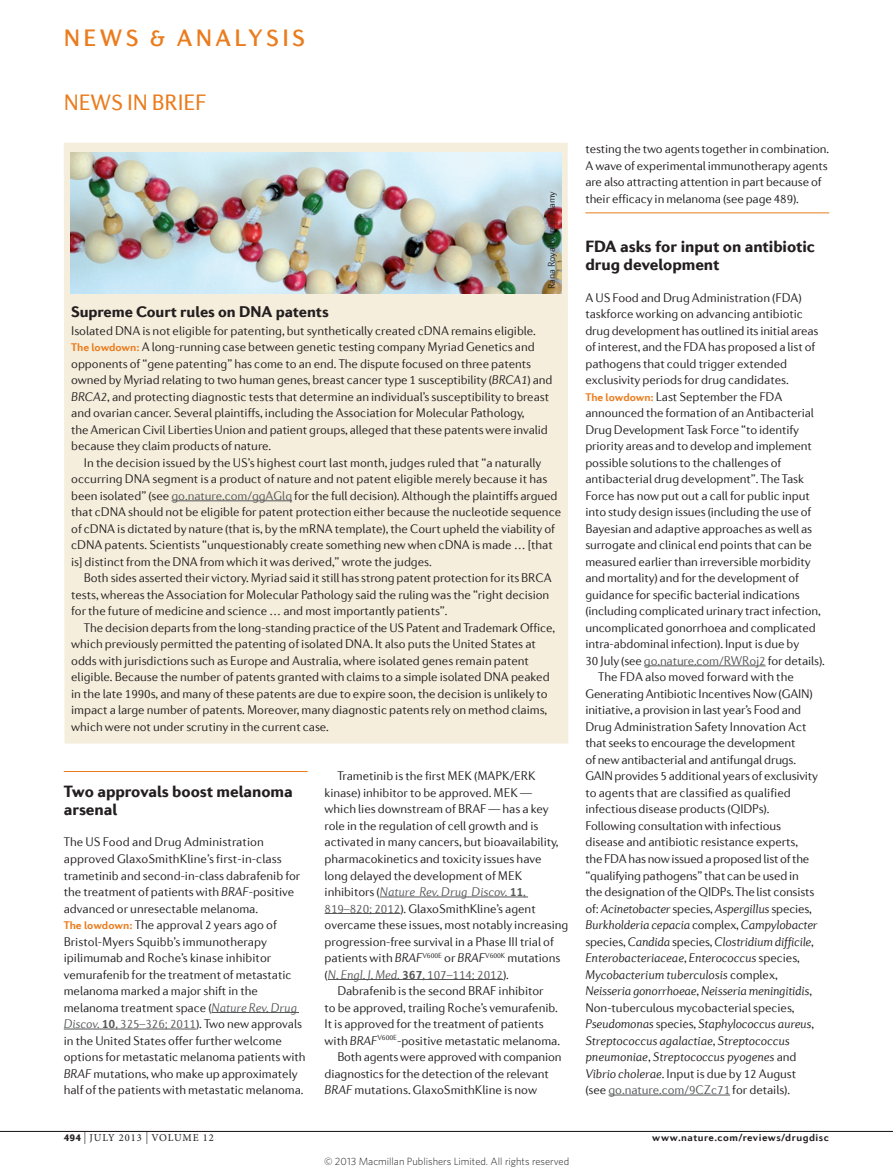
<style>
.page{position:relative;width:893px;height:1174px;background:#fff}
.page>*{position:absolute;margin:0;border:0;box-sizing:border-box;transform-origin:0 0}
.sectionheader{font:500 24px "Diverda Sans Com";letter-spacing:.14em;color:#ea7c1d}
.strap_reg{font:22.5px "Diverda Sans Com";letter-spacing:-.005em;color:#ea7c1d}
.nibtitle{font:900 16.5px/18px "Diverda Sans Com";letter-spacing:-.005em;color:#231f20}
.nibbox-title{font:900 15.75px "Diverda Sans Com";letter-spacing:-.005em;color:#231f20}
.nibbody_indent{font:300 12.75px/16.5px "Diverda Sans Com";letter-spacing:-.005em;color:#231f20}
.nibbody{font:300 12.75px/16.5px "Diverda Sans Com";letter-spacing:-.005em;color:#231f20}
.t1{font:300 10.5px "Whitney";color:#231f20}
.t2{font:700 10.5px "Diverda Sans Com";letter-spacing:.045em;color:#231f20}
.t3{font:10.5px "Minion Pro";letter-spacing:.085em;color:#231f20}
.creditstyle{font:300 9.75px "Diverda Sans Com";letter-spacing:-.005em;color:#231f20}
.s1{font-weight:700;font-size:11.25px;color:#ea7c1d}
.s2{font-style:italic}
.s3{color:#57585a}
.s4{font-family:"Diverda Sans Com Light 2";font-weight:400}
.s5{font-style:italic;color:#57585a}
.s6{font-weight:700;color:#57585a}
.s7{font-family:"Diverda Sans Com";font-weight:900}
.s8{font-size:12px}
</style>
<div class="page">
<div style="left:64px;top:143px;width:504px;height:600px;background:#f5eedc"></div>
<img style="left:70px;top:152px;width:491px;height:141px">
<hr style="left:0;top:1131px;width:893px;height:1px;background:#231f20">
<hr style="left:380px;top:896px;width:148px;height:1px;background:#57585a">
<hr style="left:325px;top:913px;width:75px;height:1px;background:#57585a">
<hr style="left:328px;top:979px;width:175px;height:1px;background:#57585a">
<hr style="left:64px;top:771px;width:244px;height:1px;background:#ea7c1d">
<hr style="left:212px;top:1012px;width:87px;height:1px;background:#57585a">
<hr style="left:64px;top:1028px;width:132px;height:1px;background:#57585a">
<hr style="left:171px;top:500px;width:121px;height:1px;background:#57585a">
<hr style="left:585px;top:212px;width:244px;height:1px;background:#ea7c1d">
<hr style="left:644px;top:665px;width:122px;height:1px;background:#57585a">
<hr style="left:608px;top:1094px;width:122px;height:1px;background:#57585a">
<p class="sectionheader" style="left:64px;top:24px;width:243px">NEWS &amp; ANALYSIS</p>
<p class="strap_reg" style="left:64px;top:90px;width:144px">NEWS IN BRIEF</p>
<p class="creditstyle" style="left:546px;top:289px;width:99px;rotate:-90deg">Rana Royalty free/Alamy</p>
<p class="nibbox-title" style="left:71px;top:302px;width:259px">Supreme Court rules on DNA patents</p>
<p class="nibbody" style="left:71px;top:322px;width:466px">Isolated DNA is not eligible for patenting, but synthetically created cDNA remains eligible.</p>
<p class="nibbody" style="left:71px;top:339px;width:483px"><span class="s1">The lowdown:</span> A long-running case between genetic testing company Myriad Genetics and opponents of “gene patenting” has come to an end. The dispute focused on three patents owned by Myriad relating to two human genes, breast cancer type 1 susceptibility (<span class="s2">BRCA1</span>) and <span class="s2">BRCA2</span>, and protecting diagnostic tests that determine an individual’s susceptibility to breast and ovarian cancer. Several plaintiffs, including the Association for Molecular Pathology,<br>the American Civil Liberties Union and patient groups, alleged that these patents were invalid because they claim products of nature.</p>
<p class="nibbody_indent" style="left:71px;top:454px;width:491px;text-indent:13px">In the decision issued by the US’s highest court last month, judges ruled that “a naturally occurring DNA segment is a product of nature and not patent eligible merely because it has been isolated” (see <span class="s3">go.nature.com/ggAGlq</span> for the full decision). Although the plaintiffs argued that cDNA should not be eligible for patent protection either because the nucleotide sequence of cDNA is dictated by nature (that is, by the mRNA template), the Court upheld the viability of cDNA patents. Scientists “unquestionably create something new when cDNA is made … [that is] distinct from the DNA from which it was derived,” wrote the judges.</p>
<p class="nibbody_indent" style="left:71px;top:570px;width:482px;text-indent:13px">Both sides asserted their victory. Myriad said it still has strong patent protection for its BRCA tests, whereas the Association for Molecular Pathology said the ruling was the “right decision for the future of medicine and science … and most importantly patients”.</p>
<p class="nibbody_indent" style="left:71px;top:619px;width:485px;text-indent:13px">The decision departs from the long-standing practice of the US Patent and Trademark Office, which previously permitted the patenting of isolated DNA. It also puts the United States at odds with jurisdictions such as Europe and Australia, where isolated genes remain patent eligible. Because the number of patents granted with claims to a simple isolated DNA peaked in the late 1990s, and many of these patents are due to expire soon, the decision is unlikely to impact a large number of patents. Moreover, many diagnostic patents rely on method claims, which were not under scrutiny in the current case.</p>
<p class="nibtitle" style="left:64px;top:782px;width:230px">Two approvals boost melanoma arsenal</p>
<p class="nibbody" style="left:64px;top:834px;width:238px">The US Food and Drug Administration approved GlaxoSmithKline’s first-in-class trametinib and second-in-class dabrafenib for the treatment of patients with <span class="s2">BRAF</span>-positive advanced or unresectable melanoma.</p>
<p class="nibbody" style="left:64px;top:916px;width:243px"><span class="s1">The lowdown:</span> <span class="s4">The approval 2 years ago of </span>Bristol-Myers Squibb’s immunotherapy ipilimumab and Roche’s kinase inhibitor vemurafenib for the treatment of metastatic melanoma marked a major shift in the melanoma treatment space (<span class="s5">Nature Rev. Drug Discov.</span> <span class="s6">10</span><span class="s3">, 325–326; 2011</span>). Two new approvals in the United States offer further welcome options for metastatic melanoma patients with <span class="s2">BRAF</span> mutations, who make up approximately half of the patients with metastatic melanoma.</p>
<p class="nibbody_indent" style="left:325px;top:768px;width:245px;text-indent:13px">Trametinib is the first MEK (MAPK/ERK kinase) inhibitor to be approved. MEK —<br>which lies downstream of BRAF — has a key role in the regulation of cell growth and is activated in many cancers, but bioavailability, pharmacokinetics and toxicity issues have<br>long delayed the development of MEK inhibitors (<span class="s5">Nature Rev. Drug Discov.</span> <span class="s6">11</span><span class="s3">, 819–820; 2012</span>). GlaxoSmithKline’s agent overcame these issues, most notably increasing progression-free survival in a Phase III trial of patients with <span class="s2">BRAF</span><sup>V600E</sup> or <span class="s2">BRAF</span><sup>V600K</sup> mutations (<span class="s5">N. Engl. J. Med.</span> <span class="s6">367</span><span class="s3">, 107–114; 2012</span>).</p>
<p class="nibbody_indent" style="left:325px;top:982px;width:237px;text-indent:13px">Dabrafenib is the second BRAF inhibitor<br>to be approved, trailing Roche’s vemurafenib.<br>It is approved for the treatment of patients with <span class="s2">BRAF</span><sup>V600E</sup>-positive metastatic melanoma.</p>
<p class="nibbody_indent" style="left:325px;top:1048px;width:238px;text-indent:13px">Both agents were approved with companion diagnostics for the detection of the relevant<br><span class="s2">BRAF</span> mutations. GlaxoSmithKline is now</p>
<p class="nibbody_indent" style="left:585px;top:141px;width:245px">testing the two agents together in combination.<br>A wave of experimental immunotherapy agents are also attracting attention in part because of their efficacy in melanoma (see page 489).</p>
<p class="nibtitle" style="left:585px;top:237px;width:231px">FDA asks for input on antibiotic drug development</p>
<p class="nibbody" style="left:585px;top:289px;width:234px">A US Food and Drug Administration (FDA) taskforce working on advancing antibiotic drug development has outlined its initial areas of interest, and the FDA has proposed a list of pathogens that could trigger extended exclusivity periods for drug candidates.</p>
<p class="nibbody" style="left:585px;top:388px;width:241px"><span class="s1">The lowdown:</span> Last September the FDA announced the formation of an Antibacterial Drug Development Task Force “to identify priority areas and to develop and implement possible solutions to the challenges of antibacterial drug development”. The Task Force has now put out a call for public input into study design issues (including the use of Bayesian and adaptive approaches as well as surrogate and clinical end points that can be measured earlier than irreversible morbidity and mortality) and for the development of guidance for specific bacterial indications (including complicated urinary tract infection, uncomplicated gonorrhoea and complicated intra-abdominal infection). Input is due by<br><span class="s4">30 July (see</span> <span class="s3">go.nature.com/RWRoj2</span> for details).</p>
<p class="nibbody_indent" style="left:585px;top:669px;width:234px;text-indent:13px">The FDA also moved forward with the Generating Antibiotic Incentives Now (GAIN) initiative, a provision in last year’s Food and Drug Administration Safety Innovation Act that seeks to encourage the development<br>of new antibacterial and antifungal drugs.<br>GAIN provides 5 additional years of exclusivity to agents that are classified as qualified infectious disease products (QIDPs).<br>Following consultation with infectious disease and antibiotic resistance experts, the FDA has now issued a proposed list of the “qualifying pathogens” that can be used in the designation of the QIDPs. The list consists of: <span class="s2">Acinetobacter</span> species, <span class="s2">Aspergillus</span> species, <span class="s2">Burkholderia cepacia</span> complex, <span class="s2">Campylobacter </span>species, <span class="s2">Candida</span> species, <span class="s2">Clostridium difficile</span>, <span class="s2">Enterobacteriaceae</span>, <span class="s2">Enterococcus</span> species, <span class="s2">Mycobacterium tuberculosis</span> complex, <span class="s2">Neisseria gonorrhoeae</span>, <span class="s2">Neisseria meningitidis</span>, Non-tuberculous mycobacterial species, <span class="s2">Pseudomonas</span> species, <span class="s2">Staphylococcus aureus</span>, <span class="s2">Streptococcus agalactiae</span>, <span class="s2">Streptococcus pneumoniae</span>, <span class="s2">Streptococcus pyogenes</span> and <span class="s2">Vibrio cholerae</span>. Input is due by 12 August (see <span class="s3">go.nature.com/9CZc71</span> for details).</p>
<p class="t3" style="left:64px;top:1131px;width:151px"><span class="s7">494</span> <span class="s8">|</span> JULY 2013 <span class="s8">|</span> VOLUME 12</p>
<p class="t2" style="left:652px;top:1130px;width:178px">www.nature.com/reviews/drugdisc</p>
<p class="t1" style="left:324px;top:1154px;width:247px">© 2013 Macmillan Publishers Limited. All rights reserved</p>
</div>
